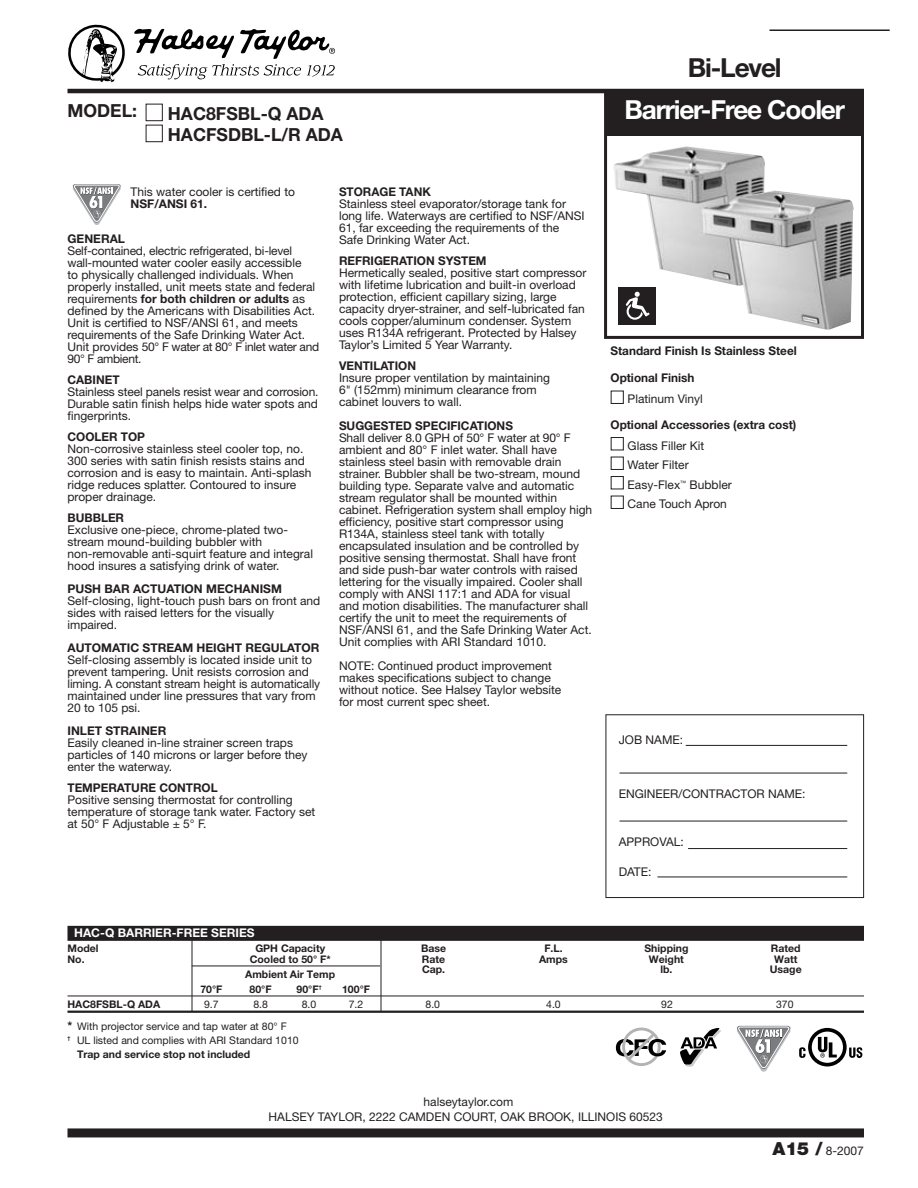
<style>
.page{position:relative;width:918px;height:1188px;background:#fff}
.page>*{position:absolute;margin:0;border:0;box-sizing:border-box;transform-origin:0 0}
.t1{font:700 26.25px "Helvetica Neue";letter-spacing:-.045em;color:#fff}
.t2{font:700 26.25px "Helvetica Neue";letter-spacing:-.045em;color:#231f20}
.t3{font:700 18px "Helvetica Neue";color:#231f20}
.t4{font:12px/12px "Helvetica Neue";color:#231f20}
.t5{font:700 12px/25.5px "Helvetica Neue";color:#231f20}
.t6{font:700 12px "Helvetica Neue";color:#fff}
.t7{font:700 10.5px "Helvetica Neue";color:#231f20}
.t8{font:10.5px "Helvetica Neue";color:#231f20}
.s1{color:#fff}
.s2{font-weight:700}
.s3{font-weight:400}
.s4{font-weight:700;font-size:12px}
.s5{font-weight:900;font-size:18px}
</style>
<div class="page">
<div style="left:68px;top:1128px;width:796px;height:9px;background:#231f20"></div>
<svg style="left:68px;top:24px;width:57px;height:59px"></svg>
<svg style="left:134px;top:28px;width:201px;height:51px"></svg>
<hr style="left:68px;top:89px;width:796px;height:4px;background:#231f20">
<img style="left:614px;top:146px;width:240px;height:184px">
<svg style="left:73px;top:184px;width:48px;height:41px"></svg>
<div style="left:604px;top:92px;width:260px;height:247px;border:3px solid #231f20"></div>
<div style="left:606px;top:94px;width:258px;height:42px;background:#231f20"></div>
<div style="left:68px;top:926px;width:796px;height:15px;background:#231f20"></div>
<hr style="left:192px;top:966px;width:188px;height:1px;background:#231f20">
<hr style="left:68px;top:996px;width:796px;height:1px;background:#231f20">
<hr style="left:68px;top:1011px;width:796px;height:2px;background:#231f20">
<hr style="left:192px;top:939px;width:1px;height:72px;background:#231f20">
<hr style="left:381px;top:938px;width:1px;height:74px;background:#231f20">
<svg style="left:615px;top:288px;width:44px;height:38px"></svg>
<div style="left:618px;top:288px;width:37px;height:37px;background:#231f20"></div>
<svg style="left:626px;top:292px;width:24px;height:28px"></svg>
<svg style="left:799px;top:1028px;width:63px;height:38px"></svg>
<svg style="left:616px;top:1027px;width:50px;height:39px"></svg>
<svg style="left:680px;top:1028px;width:41px;height:39px"></svg>
<svg style="left:737px;top:1026px;width:54px;height:46px"></svg>
<div style="left:606px;top:714px;width:258px;height:184px;border:1px solid #231f20"></div>
<hr style="left:686px;top:745px;width:161px;height:1px;background:#231f20">
<hr style="left:620px;top:773px;width:227px;height:1px;background:#231f20">
<hr style="left:620px;top:821px;width:227px;height:1px;background:#231f20">
<hr style="left:688px;top:848px;width:159px;height:1px;background:#231f20">
<hr style="left:657px;top:877px;width:190px;height:1px;background:#231f20">
<hr style="left:770px;top:29px;width:120px;height:2px;background:#231f20">
<h2 class="t3" style="left:67px;top:107px;width:258px">MODEL: <span class="s1">■</span> HAC8FSBL-Q ADA</h2>
<h2 class="t3" style="left:145px;top:128px;width:199px"><span class="s1">■</span> HACFSDBL-L/R ADA</h2>
<p class="t4" style="left:131px;top:187px;width:166px">This water cooler is certified to</p>
<p class="t5" style="left:131px;top:193px;width:78px">NSF/ANSI 61.</p>
<p class="t5" style="left:68px;top:227px;width:59px">GENERAL</p>
<p class="t4" style="left:67px;top:246px;width:253px">Self-contained, electric refrigerated, bi-level wall-mounted water cooler easily accessible<br>to physically challenged individuals. When properly installed, unit meets state and federal requirements <span class="s2">for both children or adults</span> as defined by the Americans with Disabilities Act.<br>Unit is certified to NSF/ANSI 61, and meets requirements of the Safe Drinking Water Act.<br>Unit provides 50° F water at 80° F inlet water and 90° F ambient.</p>
<p class="t5" style="left:68px;top:368px;width:54px">CABINET</p>
<p class="t4" style="left:68px;top:387px;width:253px;text-align:justify">Stainless steel panels resist wear and corrosion.<br>Durable satin finish helps hide water spots and fingerprints.</p>
<p class="t5" style="left:68px;top:425px;width:79px">COOLER TOP</p>
<p class="t4" style="left:68px;top:444px;width:246px">Non-corrosive stainless steel cooler top, no.<br>300 series with satin finish resists stains and corrosion and is easy to maintain. Anti-splash ridge reduces splatter. Contoured to insure proper drainage.</p>
<p class="t5" style="left:68px;top:506px;width:58px">BUBBLER</p>
<p class="t4" style="left:68px;top:525px;width:247px">Exclusive one-piece, chrome-plated two&shy;stream mound-building bubbler with non-removable anti-squirt feature and integral hood insures a satisfying drink of water.</p>
<p class="t5" style="left:68px;top:577px;width:216px">PUSH BAR ACTUATION MECHANISM</p>
<p class="t4" style="left:68px;top:596px;width:254px">Self-closing, light-touch push bars on front and sides with raised letters for the visually impaired.</p>
<p class="t5" style="left:68px;top:636px;width:254px">AUTOMATIC STREAM HEIGHT REGULATOR</p>
<p class="t4" style="left:68px;top:655px;width:254px">Self-closing assembly is located inside unit to prevent tampering. Unit resists corrosion and liming. A constant stream height is automatically maintained under line pressures that vary from 20 to 105 psi.</p>
<p class="t5" style="left:68px;top:719px;width:100px">INLET STRAINER</p>
<p class="t4" style="left:68px;top:738px;width:242px">Easily cleaned in-line strainer screen traps particles of 140 microns or larger before they enter the waterway.</p>
<p class="t5" style="left:68px;top:776px;width:152px">TEMPERATURE CONTROL</p>
<p class="t4" style="left:68px;top:795px;width:249px">Positive sensing thermostat for controlling temperature of storage tank water. Factory set at 50° F Adjustable ± 5° F.</p>
<p class="t5" style="left:339px;top:181px;width:93px">STORAGE TANK</p>
<p class="t4" style="left:339px;top:199px;width:247px">Stainless steel evaporator/storage tank for long life. Waterways are certified to NSF/ANSI 61, far exceeding the requirements of the Safe Drinking Water Act.</p>
<p class="t5" style="left:339px;top:250px;width:149px">REFRIGERATION SYSTEM</p>
<p class="t4" style="left:339px;top:268px;width:249px">Hermetically sealed, positive start compressor with lifetime lubrication and built-in overload protection, efficient capillary sizing, large capacity dryer-strainer, and self-lubricated fan cools copper/aluminum condenser. System uses R134A refrigerant. Protected by Halsey Taylor’s Limited 5 Year Warranty.</p>
<p class="t5" style="left:339px;top:355px;width:79px">VENTILATION</p>
<p class="t4" style="left:339px;top:373px;width:212px">Insure proper ventilation by maintaining<br>6" (152mm) minimum clearance from cabinet louvers to wall.</p>
<p class="t5" style="left:339px;top:415px;width:175px">SUGGESTED SPECIFICATIONS</p>
<p class="t4" style="left:339px;top:433px;width:255px">Shall deliver 8.0 GPH of 50° F water at 90° F ambient and 80° F inlet water. Shall have stainless steel basin with removable drain strainer. Bubbler shall be two-stream, mound building type. Separate valve and automatic stream regulator shall be mounted within cabinet. Refrigeration system shall employ high efficiency, positive start compressor using R134A, stainless steel tank with totally encapsulated insulation and be controlled by positive sensing thermostat. Shall have front and side push-bar water controls with raised lettering for the visually impaired. Cooler shall comply with ANSI 117:1 and ADA for visual and motion disabilities. The manufacturer shall certify the unit to meet the requirements of NSF/ANSI 61, and the Safe Drinking Water Act.<br>Unit complies with ARI Standard 1010.</p>
<p class="t4" style="left:339px;top:661px;width:224px">NOTE: Continued product improvement makes specifications subject to change without notice. See Halsey Taylor website for most current spec sheet.</p>
<h1 class="t2" style="left:688px;top:58px;width:95px">Bi-Level</h1>
<h1 class="t1" style="left:625px;top:100px;width:222px">Barrier-Free Cooler</h1>
<p class="t5" style="left:611px;top:340px;width:188px">Standard Finish Is Stainless Steel</p>
<p class="t5" style="left:611px;top:367px;width:85px">Optional Finish</p>
<p class="t5" style="left:611px;top:388px;width:187px"><span class="s1">■</span> <span class="s3">Platinum Vinyl<br></span>Optional Accessories (extra cost)</p>
<p class="t4" style="left:611px;top:441px;width:95px"><span class="s1">■</span> Glass Filler Kit</p>
<p class="t4" style="left:611px;top:460px;width:80px"><span class="s1">■</span> Water Filter</p>
<p class="t4" style="left:611px;top:480px;width:123px"><span class="s1">■</span> Easy-Flex<sup>™</sup> Bubbler</p>
<p class="t4" style="left:611px;top:499px;width:118px"><span class="s1">■</span> Cane Touch Apron</p>
<p class="t4" style="left:619px;top:735px;width:66px">JOB NAME:</p>
<p class="t4" style="left:619px;top:789px;width:188px">ENGINEER/CONTRACTOR NAME:</p>
<p class="t4" style="left:619px;top:837px;width:67px">APPROVAL:</p>
<p class="t4" style="left:619px;top:867px;width:34px">DATE:</p>
<p class="t6" style="left:74px;top:928px;width:182px">HAC-Q BARRIER-FREE SERIES</p>
<p class="t7" style="left:68px;top:945px;width:33px">Model</p>
<p class="t7" style="left:255px;top:945px;width:71px">GPH Capacity</p>
<p class="t7" style="left:421px;top:945px;width:27px">Base</p>
<p class="t7" style="left:544px;top:945px;width:20px">F.L.</p>
<p class="t7" style="left:645px;top:945px;width:45px">Shipping</p>
<p class="t7" style="left:771px;top:945px;width:31px">Rated</p>
<p class="t7" style="left:68px;top:955px;width:19px">No.</p>
<p class="t7" style="left:250px;top:955px;width:82px">Cooled to 50° F*</p>
<p class="t7" style="left:422px;top:955px;width:25px">Rate</p>
<p class="t7" style="left:539px;top:955px;width:30px">Amps</p>
<p class="t7" style="left:649px;top:955px;width:36px">Weight</p>
<p class="t7" style="left:774px;top:955px;width:25px">Watt</p>
<p class="t7" style="left:245px;top:970px;width:91px">Ambient Air Temp</p>
<p class="t7" style="left:422px;top:966px;width:25px">Cap.</p>
<p class="t7" style="left:660px;top:966px;width:14px">lb.</p>
<p class="t7" style="left:770px;top:966px;width:33px">Usage</p>
<p class="t7" style="left:200px;top:985px;width:24px">70°F</p>
<p class="t7" style="left:250px;top:985px;width:24px">80°F</p>
<p class="t7" style="left:297px;top:985px;width:27px">90°F<sup>†</sup></p>
<p class="t7" style="left:342px;top:985px;width:29px">100°F</p>
<p class="t7" style="left:68px;top:1000px;width:94px">HAC8FSBL-Q ADA</p>
<p class="t8" style="left:204px;top:1000px;width:16px">9.7</p>
<p class="t8" style="left:253px;top:1000px;width:16px">8.8</p>
<p class="t8" style="left:302px;top:1000px;width:16px">8.0</p>
<p class="t8" style="left:349px;top:1000px;width:16px">7.2</p>
<p class="t8" style="left:426px;top:1000px;width:16px">8.0</p>
<p class="t8" style="left:546px;top:1000px;width:16px">4.0</p>
<p class="t8" style="left:661px;top:1000px;width:13px">92</p>
<p class="t8" style="left:776px;top:1000px;width:19px">370</p>
<p class="t8" style="left:68px;top:1022px;width:221px"><span class="s4">*</span> With projector service and tap water at 80° F</p>
<p class="t8" style="left:68px;top:1036px;width:233px"><sup>†</sup> UL listed and complies with ARI Standard 1010</p>
<p class="t7" style="left:77px;top:1051px;width:175px">Trap and service stop not included</p>
<p class="t4" style="left:424px;top:1097px;width:91px">halseytaylor.com</p>
<p class="t4" style="left:269px;top:1112px;width:396px">HALSEY TAYLOR, 2222 CAMDEN COURT, OAK BROOK, ILLINOIS 60523</p>
<p class="t4" style="left:773px;top:1146px;width:93px"><span class="s5">A15 /</span> 8-2007</p>
</div>
